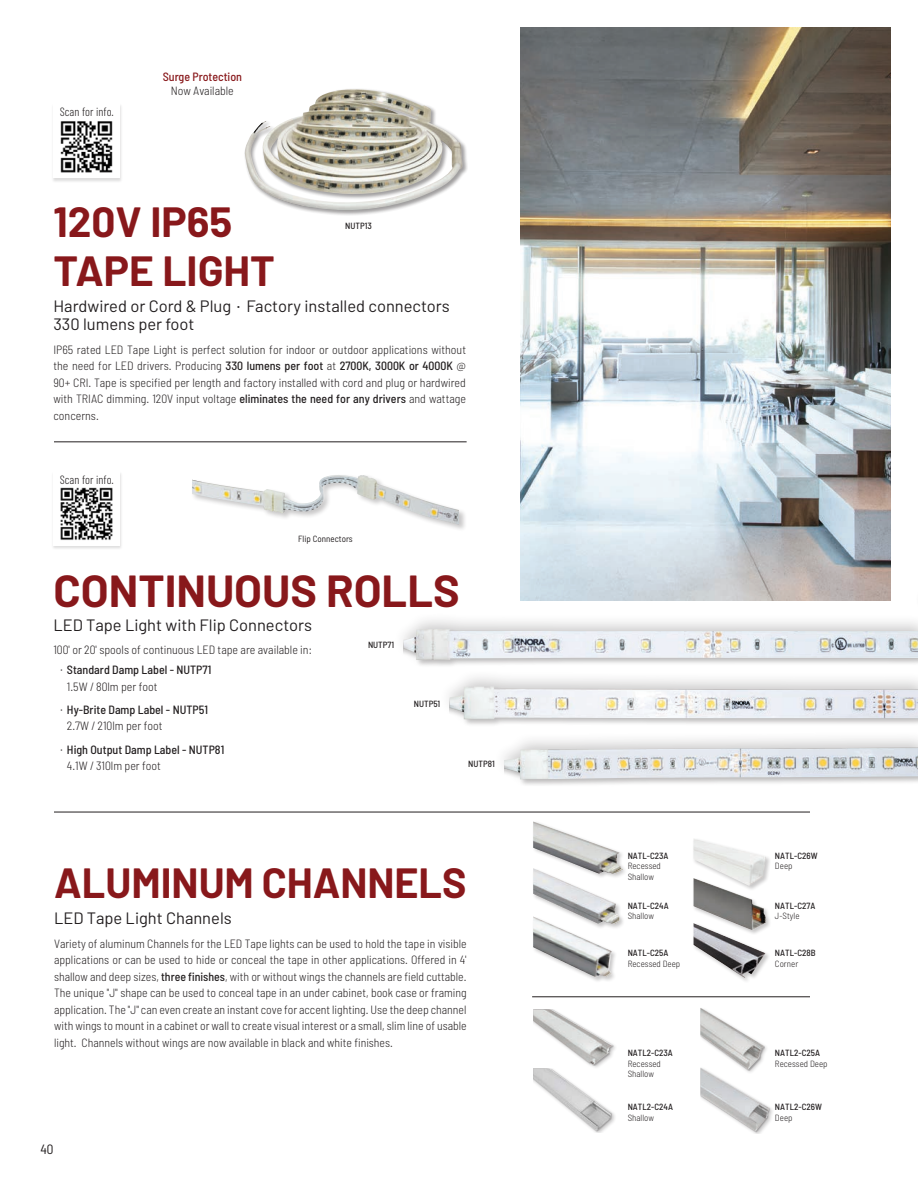
<style>
.page{position:relative;width:918px;height:1188px;background:#fff}
.page>*{position:absolute;margin:0;border:0;box-sizing:border-box;transform-origin:0 0}
.Product_Title{font:700 45px "Barlow";color:#88181b}
.Product_Title-2{font:700 42.3px/48.6px "Barlow";color:#88181b}
.Product_Subtitle{font:16.5px/18px "Barlow";color:#231f20}
.t1{font:semi-condensed 13.5px "Barlow";color:#231f20}
.Product_Text{font:300 semi-condensed 12px/16.5px "Barlow";color:#231f20;text-align:justify}
.t2{font:500 semi-condensed 12px/16.5px "Barlow";color:#231f20}
.Product_Subtitle-2{font:500 semi-condensed 12px/14.4px "Barlow";color:#88181b;text-align:center}
.t3{font:300 12px "Barlow Condensed";color:#231f20}
.t4{font:500 semi-condensed 9px "Barlow";color:#231f20}
.t5{font:300 semi-condensed 9px/10.8px "Barlow";color:#231f20}
.t6{font:semi-condensed 9px "Barlow";color:#231f20}
.s1{font-weight:300;color:#231f20}
.s2{font-weight:500}
.s3{font-family:"Helvetica Neue LT Std";font-weight:300;font-stretch:condensed}
.s4{font-weight:300}
</style>
<div class="page">
<img style="left:192px;top:475px;width:267px;height:50px">
<div style="left:244px;top:88px;width:224px;height:127px;background:#231f20;opacity:.25"></div>
<img style="left:244px;top:89px;width:219px;height:123px">
<div style="left:51px;top:103px;width:72px;height:80px;background:#231f20;opacity:.15"></div>
<div style="left:53px;top:103px;width:67px;height:75px;background:#fff"></div>
<img style="left:60px;top:121px;width:53px;height:52px">
<hr style="left:54px;top:812px;width:756px;height:1px;background:#231f20">
<div style="left:393px;top:611px;width:525px;height:59px;background:#231f20;opacity:.25"></div>
<div style="left:404px;top:628px;width:514px;height:40px;background:#231f20;opacity:.25"></div>
<img style="left:404px;top:629px;width:514px;height:31px">
<div style="left:439px;top:669px;width:479px;height:60px;background:#231f20;opacity:.25"></div>
<div style="left:450px;top:685px;width:468px;height:42px;background:#231f20;opacity:.25"></div>
<img style="left:450px;top:687px;width:468px;height:32px">
<div style="left:494px;top:730px;width:424px;height:59px;background:#231f20;opacity:.25"></div>
<div style="left:504px;top:745px;width:414px;height:41px;background:#231f20;opacity:.25"></div>
<img style="left:504px;top:748px;width:414px;height:31px">
<hr style="left:915px;top:575px;width:3px;height:46px;background:#fff">
<div style="left:51px;top:471px;width:72px;height:80px;background:#231f20;opacity:.15"></div>
<div style="left:53px;top:471px;width:67px;height:74px;background:#fff"></div>
<img style="left:60px;top:487px;width:53px;height:53px">
<img style="left:520px;top:27px;width:370px;height:574px">
<hr style="left:54px;top:442px;width:413px;height:1px;background:#231f20">
<hr style="left:532px;top:997px;width:278px;height:1px;background:#231f20">
<div style="left:533px;top:1010px;width:85px;height:59px;background:#231f20;opacity:.25"></div>
<img style="left:533px;top:1010px;width:79px;height:55px">
<div style="left:533px;top:1069px;width:84px;height:64px;background:#231f20;opacity:.25"></div>
<img style="left:533px;top:1069px;width:78px;height:62px">
<img style="left:700px;top:1008px;width:64px;height:59px">
<div style="left:701px;top:1067px;width:74px;height:67px;background:#231f20;opacity:.25"></div>
<img style="left:701px;top:1067px;width:68px;height:64px">
<div style="left:692px;top:837px;width:80px;height:54px;background:#231f20;opacity:.25"></div>
<img style="left:694px;top:838px;width:72px;height:39px">
<div style="left:692px;top:877px;width:80px;height:59px;background:#231f20;opacity:.25"></div>
<img style="left:694px;top:878px;width:73px;height:44px">
<div style="left:692px;top:922px;width:79px;height:61px;background:#231f20;opacity:.25"></div>
<img style="left:694px;top:923px;width:71px;height:55px">
<div style="left:532px;top:916px;width:86px;height:67px;background:#231f20;opacity:.25"></div>
<img style="left:533px;top:929px;width:80px;height:49px">
<div style="left:532px;top:867px;width:93px;height:62px;background:#231f20;opacity:.25"></div>
<img style="left:533px;top:879px;width:86px;height:45px">
<div style="left:532px;top:820px;width:97px;height:59px;background:#231f20;opacity:.25"></div>
<img style="left:533px;top:821px;width:90px;height:53px">
<p class="t3" style="left:60px;top:104px;width:56px">Scan for info.</p>
<p class="Product_Subtitle-2" style="left:163px;top:69px;width:81px">Surge Protection<br><span class="s1">Now Available</span></p>
<p class="Product_Title-2" style="left:53px;top:198px;width:223px">120V IP65<br>TAPE LIGHT</p>
<p class="t4" style="left:345px;top:221px;width:28px">NUTP13</p>
<p class="Product_Subtitle" style="left:53px;top:297px;width:398px">Hardwired or Cord &amp; Plug · Factory installed connectors<br>330 lumens per foot</p>
<p class="Product_Text" style="left:53px;top:341px;width:414px">IP65 rated LED Tape Light is perfect solution for indoor or outdoor applications without the need for LED drivers. Producing <span class="s2">330 lumens per foot</span> at <span class="s2">2700K, 3000K or 4000K</span> @ 90+ CRI. Tape is specified per length and factory installed with cord and plug or hardwired with TRIAC dimming. 120V input voltage <span class="s2">eliminates the need for any drivers</span> and wattage concerns.</p>
<p class="t3" style="left:60px;top:472px;width:56px">Scan for info.</p>
<p class="t6" style="left:298px;top:533px;width:56px">Flip Connectors</p>
<p class="Product_Title" style="left:53px;top:563px;width:408px">CONTINUOUS ROLLS</p>
<p class="Product_Subtitle" style="left:53px;top:616px;width:260px">LED Tape Light with Flip Connectors</p>
<p class="Product_Text" style="left:53px;top:641px;width:260px">100' or 20' spools of continuous LED tape are available in:</p>
<p class="t2" style="left:67px;top:661px;width:146px;text-indent:-7px"><span class="s3">·</span> Standard Damp Label - NUTP71<br><span class="s4">1.5W / 80lm per foot</span></p>
<p class="t2" style="left:67px;top:701px;width:143px;text-indent:-7px"><span class="s3">·</span> Hy-Brite Damp Label - NUTP51<br><span class="s4">2.7W / 210lm per foot</span></p>
<p class="t2" style="left:67px;top:741px;width:159px;text-indent:-7px"><span class="s3">·</span> High Output Damp Label - NUTP81<br><span class="s4">4.1W / 310lm per foot</span></p>
<p class="t4" style="left:368px;top:639px;width:28px">NUTP71</p>
<p class="t4" style="left:414px;top:698px;width:28px">NUTP51</p>
<p class="t4" style="left:468px;top:758px;width:28px">NUTP81</p>
<p class="Product_Title-2" style="left:54px;top:858px;width:414px">ALUMINUM CHANNELS</p>
<p class="Product_Subtitle" style="left:54px;top:909px;width:179px">LED Tape Light Channels</p>
<p class="Product_Text" style="left:54px;top:935px;width:414px">Variety of aluminum Channels for the LED Tape lights can be used to hold the tape in visible applications or can be used to hide or conceal the tape in other applications. Offered in 4' shallow and deep sizes, <span class="s2">three finishes</span>, with or without wings the channels are field cuttable.<br>The unique "J" shape can be used to conceal tape in an under cabinet, book case or framing application. The "J" can even create an instant cove for accent lighting. Use the deep channel with wings to mount in a cabinet or wall to create visual interest or a small, slim line of usable light. Channels without wings are now available in black and white finishes.</p>
<p class="t1" style="left:40px;top:1141px;width:15px">40</p>
<p class="t4" style="left:628px;top:850px;width:42px">NATL-C23A</p>
<p class="t5" style="left:628px;top:861px;width:35px">Recessed<br>Shallow</p>
<p class="t4" style="left:775px;top:850px;width:44px">NATL-C26W</p>
<p class="t5" style="left:775px;top:861px;width:19px">Deep</p>
<p class="t4" style="left:628px;top:900px;width:42px">NATL-C24A</p>
<p class="t5" style="left:628px;top:911px;width:28px">Shallow</p>
<p class="t4" style="left:775px;top:900px;width:42px">NATL-C27A</p>
<p class="t5" style="left:775px;top:911px;width:26px">J-Style</p>
<p class="t4" style="left:628px;top:947px;width:42px">NATL-C25A</p>
<p class="t5" style="left:628px;top:958px;width:54px">Recessed Deep</p>
<p class="t4" style="left:775px;top:947px;width:42px">NATL-C28B</p>
<p class="t5" style="left:775px;top:958px;width:25px">Corner</p>
<p class="t4" style="left:628px;top:1047px;width:47px">NATL2-C23A</p>
<p class="t5" style="left:628px;top:1058px;width:35px">Recessed<br>Shallow</p>
<p class="t4" style="left:628px;top:1102px;width:47px">NATL2-C24A</p>
<p class="t5" style="left:628px;top:1112px;width:28px">Shallow</p>
<p class="t4" style="left:775px;top:1047px;width:46px">NATL2-C25A</p>
<p class="t5" style="left:775px;top:1058px;width:54px">Recessed Deep</p>
<p class="t4" style="left:775px;top:1102px;width:48px">NATL2-C26W</p>
<p class="t5" style="left:775px;top:1112px;width:19px">Deep</p>
</div>
